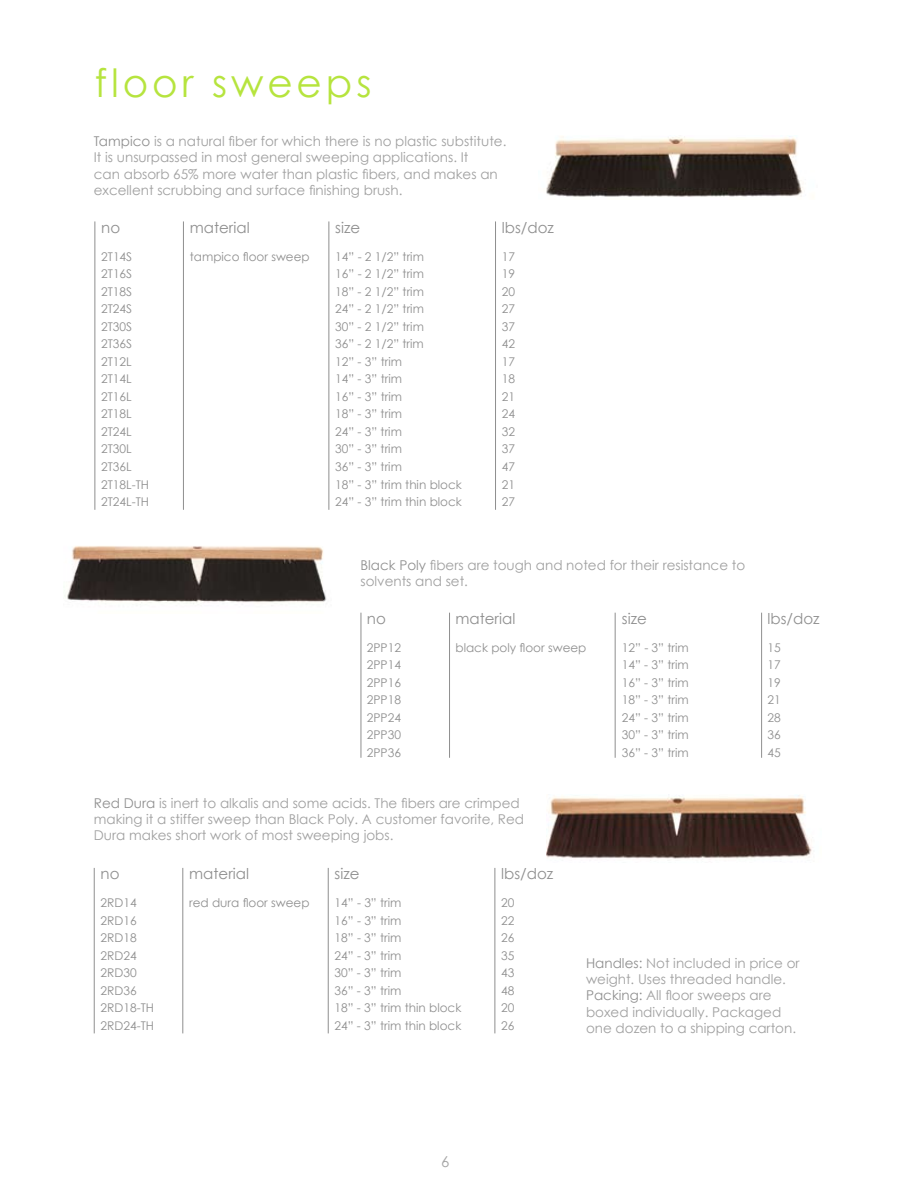
<style>
.page{position:relative;width:918px;height:1188px;background:#fff}
.page>*{position:absolute;margin:0;border:0;box-sizing:border-box;transform-origin:0 0}
.t1{font:39px "Century Gothic";letter-spacing:.1em;color:#b6e43e}
.t2{font:15px "Century Gothic";color:#8f8f8f}
.t3{font:15px "Century Gothic";color:#a5a5a5}
.t4{font:13.5px/16.2px "Century Gothic";color:#a0a0a0}
.t5{font:12px "Century Gothic";color:#8f8f8f}
.s1{color:#8f8f8f}
</style>
<div class="page">
<img style="left:546px;top:796px;width:266px;height:63px">
<img style="left:546px;top:136px;width:257px;height:61px">
<img style="left:67px;top:546px;width:260px;height:58px">
<hr style="left:94px;top:221px;width:1px;height:289px;background:#8f8f8f">
<hr style="left:183px;top:221px;width:1px;height:289px;background:#8f8f8f">
<hr style="left:329px;top:221px;width:1px;height:289px;background:#8f8f8f">
<hr style="left:495px;top:221px;width:1px;height:289px;background:#8f8f8f">
<hr style="left:361px;top:613px;width:1px;height:145px;background:#8f8f8f">
<hr style="left:449px;top:613px;width:1px;height:145px;background:#8f8f8f">
<hr style="left:615px;top:613px;width:1px;height:145px;background:#8f8f8f">
<hr style="left:761px;top:613px;width:1px;height:145px;background:#8f8f8f">
<hr style="left:94px;top:868px;width:1px;height:165px;background:#8f8f8f">
<hr style="left:182px;top:868px;width:1px;height:165px;background:#8f8f8f">
<hr style="left:328px;top:868px;width:1px;height:165px;background:#8f8f8f">
<hr style="left:495px;top:868px;width:1px;height:165px;background:#8f8f8f">
<h1 class="t1" style="left:95px;top:59px;width:278px">floor sweeps</h1>
<p class="t4" style="left:94px;top:133px;width:414px"><span class="s1">Tampico</span> is a natural fiber for which there is no plastic substitute.<br>It is unsurpassed in most general sweeping applications. It<br>can absorb 65% more water than plastic fibers, and makes an excellent scrubbing and surface finishing brush.</p>
<p class="t2" style="left:101px;top:218px;width:20px">no</p>
<p class="t2" style="left:190px;top:218px;width:61px">material</p>
<p class="t2" style="left:335px;top:218px;width:26px">size</p>
<p class="t2" style="left:502px;top:218px;width:54px">lbs/doz</p>
<p class="t5" style="left:101px;top:249px;width:33px">2T14S</p>
<p class="t5" style="left:190px;top:249px;width:121px">tampico floor sweep</p>
<p class="t5" style="left:335px;top:249px;width:90px">14” - 2 1/2” trim</p>
<p class="t5" style="left:502px;top:249px;width:15px">17</p>
<p class="t5" style="left:101px;top:266px;width:33px">2T16S</p>
<p class="t5" style="left:335px;top:266px;width:90px">16” - 2 1/2” trim</p>
<p class="t5" style="left:502px;top:266px;width:15px">19</p>
<p class="t5" style="left:101px;top:284px;width:33px">2T18S</p>
<p class="t5" style="left:335px;top:284px;width:90px">18” - 2 1/2” trim</p>
<p class="t5" style="left:502px;top:284px;width:15px">20</p>
<p class="t5" style="left:101px;top:301px;width:33px">2T24S</p>
<p class="t5" style="left:335px;top:301px;width:90px">24” - 2 1/2” trim</p>
<p class="t5" style="left:502px;top:301px;width:15px">27</p>
<p class="t5" style="left:101px;top:319px;width:33px">2T30S</p>
<p class="t5" style="left:335px;top:319px;width:90px">30” - 2 1/2” trim</p>
<p class="t5" style="left:502px;top:319px;width:15px">37</p>
<p class="t5" style="left:101px;top:337px;width:33px">2T36S</p>
<p class="t5" style="left:335px;top:337px;width:90px">36” - 2 1/2” trim</p>
<p class="t5" style="left:502px;top:337px;width:15px">42</p>
<p class="t5" style="left:101px;top:354px;width:32px">2T12L</p>
<p class="t5" style="left:335px;top:354px;width:68px">12” - 3” trim</p>
<p class="t5" style="left:502px;top:354px;width:15px">17</p>
<p class="t5" style="left:101px;top:372px;width:32px">2T14L</p>
<p class="t5" style="left:335px;top:372px;width:68px">14” - 3” trim</p>
<p class="t5" style="left:502px;top:372px;width:15px">18</p>
<p class="t5" style="left:101px;top:389px;width:32px">2T16L</p>
<p class="t5" style="left:335px;top:389px;width:68px">16” - 3” trim</p>
<p class="t5" style="left:502px;top:389px;width:15px">21</p>
<p class="t5" style="left:101px;top:407px;width:32px">2T18L</p>
<p class="t5" style="left:335px;top:407px;width:68px">18” - 3” trim</p>
<p class="t5" style="left:502px;top:407px;width:15px">24</p>
<p class="t5" style="left:101px;top:424px;width:32px">2T24L</p>
<p class="t5" style="left:335px;top:424px;width:68px">24” - 3” trim</p>
<p class="t5" style="left:502px;top:424px;width:15px">32</p>
<p class="t5" style="left:101px;top:442px;width:32px">2T30L</p>
<p class="t5" style="left:335px;top:442px;width:68px">30” - 3” trim</p>
<p class="t5" style="left:502px;top:442px;width:15px">37</p>
<p class="t5" style="left:101px;top:459px;width:32px">2T36L</p>
<p class="t5" style="left:335px;top:459px;width:68px">36” - 3” trim</p>
<p class="t5" style="left:502px;top:459px;width:15px">47</p>
<p class="t5" style="left:101px;top:477px;width:49px">2T18L-TH</p>
<p class="t5" style="left:335px;top:477px;width:128px">18” - 3” trim thin block</p>
<p class="t5" style="left:502px;top:477px;width:15px">21</p>
<p class="t5" style="left:101px;top:494px;width:49px">2T24L-TH</p>
<p class="t5" style="left:335px;top:494px;width:128px">24” - 3” trim thin block</p>
<p class="t5" style="left:502px;top:494px;width:15px">27</p>
<p class="t4" style="left:360px;top:557px;width:386px"><span class="s1">Black Poly</span> fibers are tough and noted for their resistance to solvents and set.</p>
<p class="t2" style="left:367px;top:609px;width:20px">no</p>
<p class="t2" style="left:455px;top:609px;width:61px">material</p>
<p class="t2" style="left:622px;top:609px;width:26px">size</p>
<p class="t2" style="left:768px;top:609px;width:54px">lbs/doz</p>
<p class="t5" style="left:367px;top:640px;width:36px">2PP12</p>
<p class="t5" style="left:455px;top:640px;width:132px">black poly floor sweep</p>
<p class="t5" style="left:622px;top:640px;width:68px">12” - 3” trim</p>
<p class="t5" style="left:768px;top:640px;width:15px">15</p>
<p class="t5" style="left:367px;top:658px;width:36px">2PP14</p>
<p class="t5" style="left:622px;top:658px;width:68px">14” - 3” trim</p>
<p class="t5" style="left:768px;top:658px;width:15px">17</p>
<p class="t5" style="left:367px;top:675px;width:36px">2PP16</p>
<p class="t5" style="left:622px;top:675px;width:68px">16” - 3” trim</p>
<p class="t5" style="left:768px;top:675px;width:15px">19</p>
<p class="t5" style="left:367px;top:693px;width:36px">2PP18</p>
<p class="t5" style="left:622px;top:693px;width:68px">18” - 3” trim</p>
<p class="t5" style="left:768px;top:693px;width:15px">21</p>
<p class="t5" style="left:367px;top:710px;width:36px">2PP24</p>
<p class="t5" style="left:622px;top:710px;width:68px">24” - 3” trim</p>
<p class="t5" style="left:768px;top:710px;width:15px">28</p>
<p class="t5" style="left:367px;top:728px;width:36px">2PP30</p>
<p class="t5" style="left:622px;top:728px;width:68px">30” - 3” trim</p>
<p class="t5" style="left:767px;top:728px;width:15px">36</p>
<p class="t5" style="left:367px;top:745px;width:36px">2PP36</p>
<p class="t5" style="left:622px;top:745px;width:68px">36” - 3” trim</p>
<p class="t5" style="left:767px;top:745px;width:15px">45</p>
<p class="t4" style="left:94px;top:795px;width:432px"><span class="s1">Red Dura</span> is inert to alkalis and some acids. The fibers are crimped making it a stiffer sweep than Black Poly. A customer favorite, Red<br>Dura makes short work of most sweeping jobs.</p>
<p class="t2" style="left:101px;top:865px;width:20px">no</p>
<p class="t2" style="left:189px;top:865px;width:61px">material</p>
<p class="t2" style="left:335px;top:865px;width:26px">size</p>
<p class="t2" style="left:501px;top:865px;width:54px">lbs/doz</p>
<p class="t5" style="left:101px;top:895px;width:38px">2RD14</p>
<p class="t5" style="left:189px;top:895px;width:122px">red dura floor sweep</p>
<p class="t5" style="left:335px;top:895px;width:68px">14” - 3” trim</p>
<p class="t5" style="left:501px;top:895px;width:15px">20</p>
<p class="t5" style="left:101px;top:913px;width:38px">2RD16</p>
<p class="t5" style="left:335px;top:913px;width:68px">16” - 3” trim</p>
<p class="t5" style="left:501px;top:913px;width:15px">22</p>
<p class="t5" style="left:101px;top:930px;width:38px">2RD18</p>
<p class="t5" style="left:335px;top:930px;width:68px">18” - 3” trim</p>
<p class="t5" style="left:501px;top:930px;width:15px">26</p>
<p class="t5" style="left:101px;top:948px;width:38px">2RD24</p>
<p class="t5" style="left:335px;top:948px;width:68px">24” - 3” trim</p>
<p class="t5" style="left:501px;top:948px;width:15px">35</p>
<p class="t5" style="left:101px;top:965px;width:38px">2RD30</p>
<p class="t5" style="left:335px;top:965px;width:68px">30” - 3” trim</p>
<p class="t5" style="left:501px;top:965px;width:15px">43</p>
<p class="t5" style="left:101px;top:983px;width:38px">2RD36</p>
<p class="t5" style="left:335px;top:983px;width:68px">36” - 3” trim</p>
<p class="t5" style="left:501px;top:983px;width:15px">48</p>
<p class="t5" style="left:101px;top:1001px;width:55px">2RD18-TH</p>
<p class="t5" style="left:335px;top:1001px;width:128px">18” - 3” trim thin block</p>
<p class="t5" style="left:501px;top:1001px;width:15px">20</p>
<p class="t5" style="left:101px;top:1018px;width:55px">2RD24-TH</p>
<p class="t5" style="left:335px;top:1018px;width:128px">24” - 3” trim thin block</p>
<p class="t5" style="left:501px;top:1018px;width:15px">26</p>
<p class="t4" style="left:586px;top:955px;width:215px"><span class="s1">Handles:</span> Not included in price or weight. Uses threaded handle.<br><span class="s1">Packing:</span> All floor sweeps are boxed individually. Packaged one dozen to a shipping carton.</p>
<p class="t3" style="left:441px;top:1153px;width:10px">6</p>
</div>
